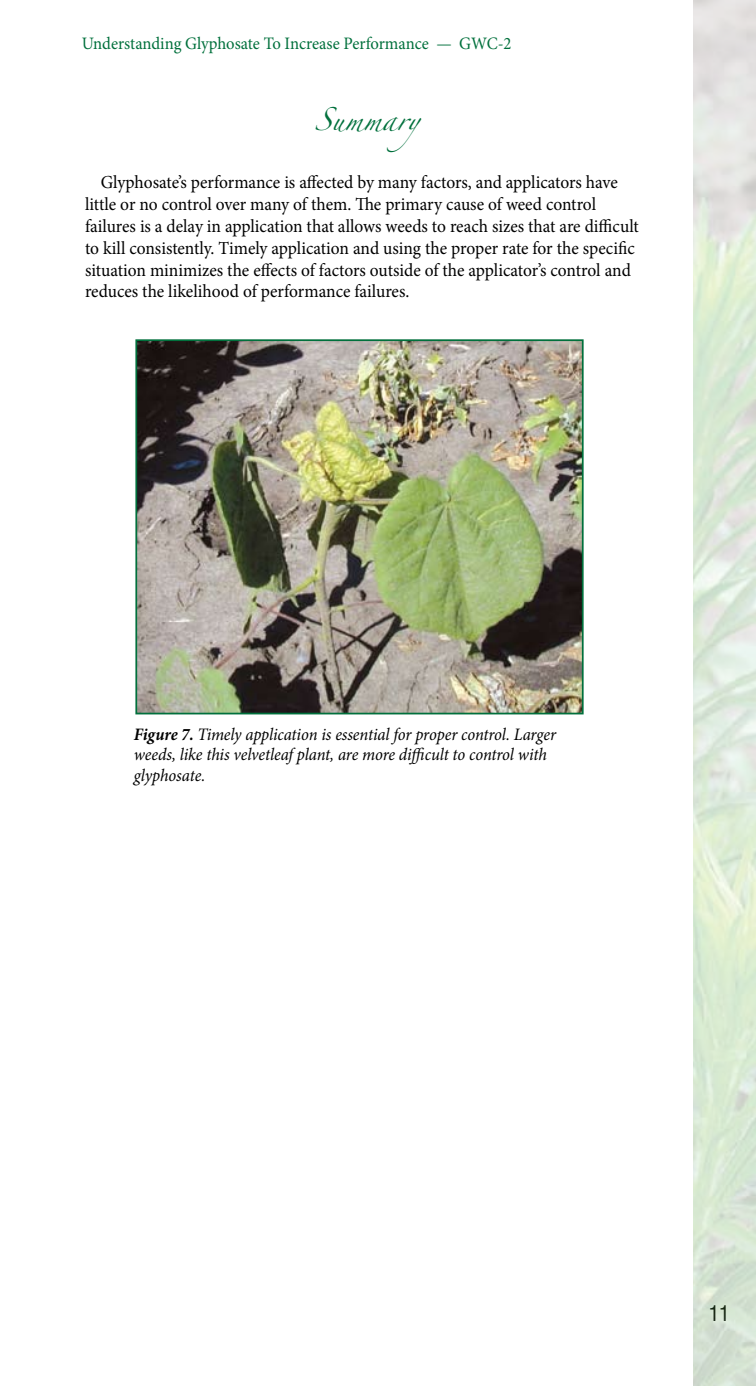
<style>
.page{position:relative;width:756px;height:1386px;background:#fff}
.page>*{position:absolute;margin:0;border:0;box-sizing:border-box;transform-origin:0 0}
.t1{font:21px "Zapfino";color:#00703c}
.t2{font:condensed 21px "Helvetica";color:#000}
.t3{font:18.38px/21.9px "Minion Pro";letter-spacing:-.005em;color:#000;scale:.95 1}
.t4{font:italic 17.5px/20.1px "Minion Pro";letter-spacing:-.01em;color:#000;scale:.95 1}
.t5{font:17.5px "Minion Pro";letter-spacing:-.005em;color:#00703c;scale:.95 1}
.s1{font-weight:700}
</style>
<div class="page">
<img style="left:138px;top:342px;width:443px;height:369px">
<div style="left:135px;top:339px;width:449px;height:375px;border:2px solid #00703c"></div>
<p class="t5" style="left:82px;top:32px;width:454px">Understanding Glyphosate To Increase Performance — GWC-2</p>
<p class="t1" style="left:315px;top:111px;width:129px">Summary</p>
<p class="t3" style="left:85px;top:171px;width:585px;text-indent:16px">Glyphosate’s performance is affected by many factors, and applicators have little or no control over many of them. The primary cause of weed control failures is a delay in application that allows weeds to reach sizes that are difficult to kill consistently. Timely application and using the proper rate for the specific situation minimizes the effects of factors outside of the applicator’s control and reduces the likelihood of performance failures.</p>
<p class="t4" style="left:134px;top:725px;width:446px"><span class="s1">Figure 7.</span> Timely application is essential for proper control. Larger weeds, like this velvetleaf plant, are more difficult to control with glyphosate.</p>
<p class="t2" style="left:709px;top:1300px;width:22px">11</p>
</div>
